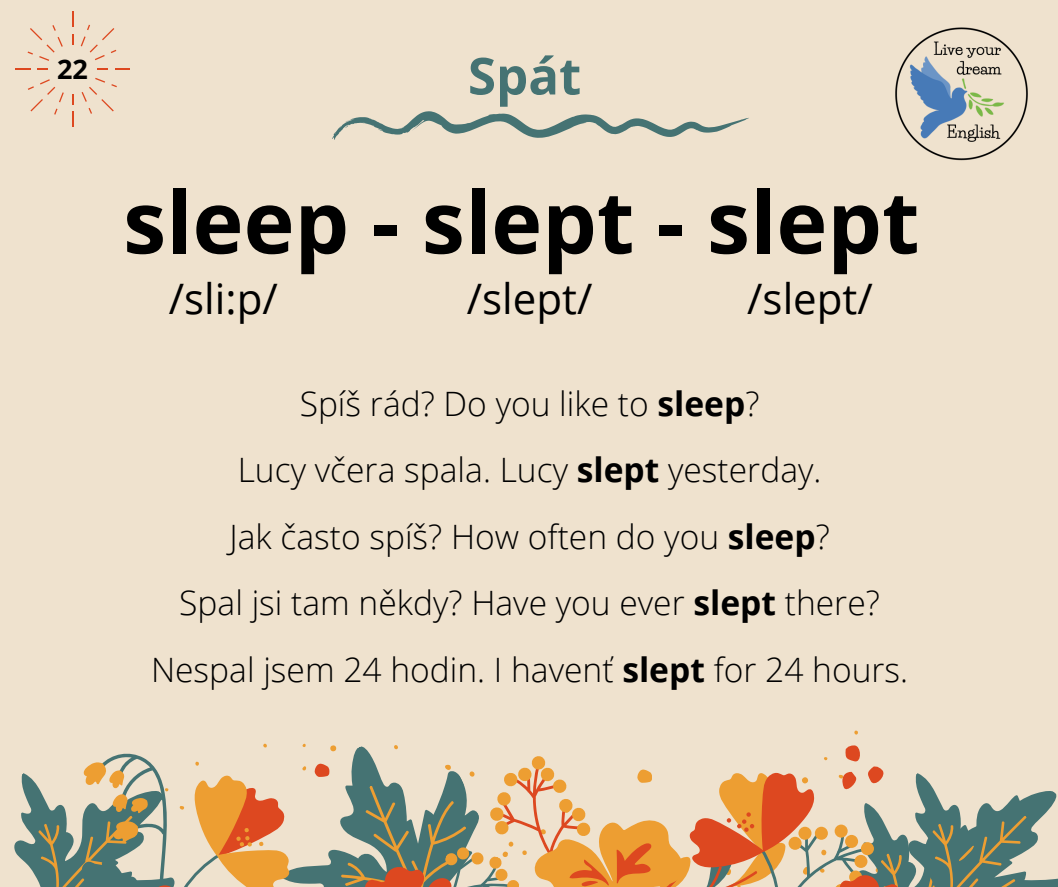
<style>
.page{position:relative;width:1058px;height:887px;background:#fff}
.page>*{position:absolute;margin:0;border:0;box-sizing:border-box;transform-origin:0 0}
.t1{font:700 86.4px "Open Sans";color:#000}
.t2{font:700 51px "Open Sans";color:#457373}
.t3{font:42px "Open Sans";color:#000}
.t4{font:300 33.6px/66.3px "Open Sans";color:#000;text-align:center}
.t5{font:700 27px "Open Sans";color:#000}
.s1{font-weight:700}
</style>
<div class="page">
<div style="left:0;top:0;width:1058px;height:886px;background:#efe2ce"></div>
<img style="left:895px;top:27px;width:133px;height:134px">
<svg style="left:14px;top:743px;width:275px;height:143px"></svg>
<svg style="left:332px;top:111px;width:417px;height:29px"></svg>
<svg style="left:301px;top:730px;width:757px;height:156px"></svg>
<svg style="left:82px;top:78px;width:35px;height:36px"></svg>
<svg style="left:81px;top:25px;width:35px;height:35px"></svg>
<svg style="left:28px;top:25px;width:35px;height:36px"></svg>
<svg style="left:28px;top:79px;width:36px;height:36px"></svg>
<svg style="left:72px;top:12px;width:1px;height:15px"></svg>
<svg style="left:72px;top:112px;width:1px;height:14px"></svg>
<svg style="left:115px;top:69px;width:15px;height:1px"></svg>
<svg style="left:15px;top:69px;width:15px;height:1px"></svg>
<p class="t5" style="left:57px;top:50px;width:32px">22</p>
<h2 class="t2" style="left:468px;top:40px;width:115px">Spát</h2>
<h1 class="t1" style="left:123px;top:161px;width:797px">sleep - slept - slept</h1>
<p class="t3" style="left:169px;top:269px;width:111px">/sli:p/</p>
<p class="t3" style="left:467px;top:269px;width:127px">/slept/</p>
<p class="t3" style="left:747px;top:269px;width:127px">/slept/</p>
<p class="t4" style="left:151px;top:370px;width:758px">Spíš rád? Do you like to <span class="s1">sleep</span>?<br>Lucy včera spala. Lucy <span class="s1">slept</span> yesterday.<br>Jak často spíš? How often do you <span class="s1">sleep</span>?<br>Spal jsi tam někdy? Have you ever <span class="s1">slept</span> there?<br>Nespal jsem 24 hodin. I havenť <span class="s1">slept</span> for 24 hours.</p>
</div>
